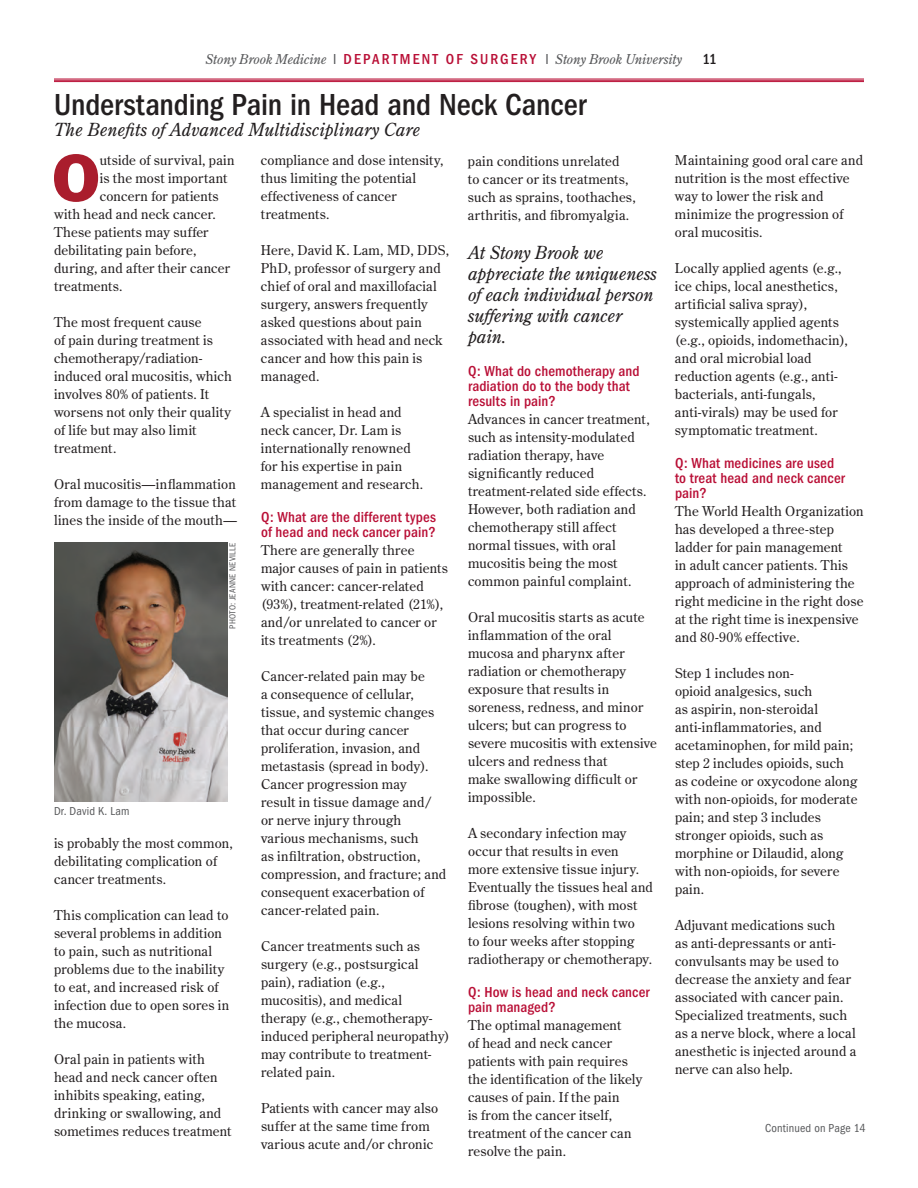
<style>
.page{position:relative;width:918px;height:1188px;background:#fff}
.page>*{position:absolute;margin:0;border:0;box-sizing:border-box;transform-origin:0 0}
.t1{font:61.05px "Franklin Gothic";color:#aa1d2d}
.t2{font:500 condensed 31.5px "Franklin Gothic";letter-spacing:-.005em;color:#231f20}
.t3{font:italic 18px/21px "Century Old Style";letter-spacing:-.005em;color:#231f20}
.t4{font:500 condensed 15px/15px "Franklin Gothic";letter-spacing:.01em;color:#b90f36}
.t5{font:500 condensed 15px "Franklin Gothic";color:#231f20}
.t6{font:13.5px/18px "Century Old Style";letter-spacing:.015em;color:#231f20}
.t7{font:italic 13.5px "Century Old Style Std";letter-spacing:-.01em;color:#57585a}
.t8{font:condensed 12px "Franklin Gothic";letter-spacing:.01em;color:#57585a}
.t9{font:condensed 9px "Franklin Gothic";letter-spacing:.025em;color:#57585a}
.s1{font-family:"Franklin Gothic";font-style:normal;font-stretch:condensed;font-size:15px}
.s2{font-family:"Franklin Gothic";font-weight:500;font-style:normal;font-stretch:condensed;font-size:15px;color:#b90f36}
</style>
<div class="page">
<hr style="left:54px;top:79px;width:810px;height:1px;background:#b90f36">
<hr style="left:54px;top:80px;width:810px;height:1px;background:#b90f36">
<hr style="left:54px;top:81px;width:810px;height:1px;background:#b90f36">
<img style="left:54px;top:543px;width:174px;height:259px">
<p class="t7" style="left:206px;top:51px;width:478px">Stony Brook Medicine <span class="s1">I</span> <span class="s2">DEPAR T MEN T OF SURGERY</span> <span class="s1">I</span> Stony Brook University</p>
<p class="t5" style="left:702px;top:51px;width:16px">11</p>
<h2 class="t2" style="left:54px;top:87px;width:534px">Understanding Pain in Head and Neck Cancer</h2>
<h3 class="t3" style="left:54px;top:119px;width:368px">The Benefits of Advanced Multidisciplinary Care</h3>
<h1 class="t1" style="left:52px;top:139px;width:49px">O</h1>
<p class="t6" style="left:100px;top:151px;width:136px">utside of survival, pain</p>
<p class="t6" style="left:261px;top:151px;width:184px">compliance and dose intensity, thus limiting the potential effectiveness of cancer treatments.</p>
<p class="t6" style="left:261px;top:241px;width:190px">Here, David K. Lam, MD, DDS,<br>PhD, professor of surgery and chief of oral and maxillofacial surgery, answers frequently asked questions about pain associated with head and neck cancer and how this pain is managed.</p>
<p class="t6" style="left:261px;top:403px;width:164px">A specialist in head and neck cancer, Dr. Lam is internationally renowned for his expertise in pain management and research.</p>
<p class="t4" style="left:261px;top:510px;width:176px">Q: What are the different types of head and neck cancer pain?</p>
<p class="t6" style="left:261px;top:541px;width:188px">There are generally three major causes of pain in patients with cancer: cancer-related (93%), treatment-related (21%), and/or unrelated to cancer or its treatments (2%).</p>
<p class="t6" style="left:261px;top:667px;width:187px">Cancer-related pain may be<br>a consequence of cellular, tissue, and systemic changes that occur during cancer proliferation, invasion, and metastasis (spread in body).<br>Cancer progression may<br>result in tissue damage and/ or nerve injury through various mechanisms, such<br>as infiltration, obstruction, compression, and fracture; and consequent exacerbation of cancer-related pain.</p>
<p class="t6" style="left:261px;top:937px;width:190px">Cancer treatments such as surgery (e.g., postsurgical pain), radiation (e.g., mucositis), and medical therapy (e.g., chemotherapy&shy;induced peripheral neuropathy) may contribute to treatment&shy;related pain.</p>
<p class="t6" style="left:261px;top:1099px;width:179px">Patients with cancer may also suffer at the same time from various acute and/or chronic</p>
<p class="t6" style="left:675px;top:151px;width:190px">Maintaining good oral care and nutrition is the most effective way to lower the risk and minimize the progression of oral mucositis.</p>
<p class="t6" style="left:675px;top:259px;width:174px">Locally applied agents (e.g., ice chips, local anesthetics, artificial saliva spray), systemically applied agents (e.g., opioids, indomethacin), and oral microbial load reduction agents (e.g., anti&shy;bacterials, anti-fungals, anti-virals) may be used for symptomatic treatment.</p>
<p class="t4" style="left:675px;top:456px;width:171px">Q: What medicines are used to treat head and neck cancer pain?</p>
<p class="t6" style="left:675px;top:502px;width:190px">The World Health Organization has developed a three-step ladder for pain management<br>in adult cancer patients. This approach of administering the right medicine in the right dose at the right time is inexpensive and 80-90% effective.</p>
<p class="t6" style="left:675px;top:664px;width:184px">Step 1 includes non-<br>opioid analgesics, such<br>as aspirin, non-steroidal anti-inflammatories, and acetaminophen, for mild pain; step 2 includes opioids, such as codeine or oxycodone along with non-opioids, for moderate pain; and step 3 includes stronger opioids, such as morphine or Dilaudid, along with non-opioids, for severe pain.</p>
<p class="t6" style="left:675px;top:916px;width:183px">Adjuvant medications such<br>as anti-depressants or anti&shy;convulsants may be used to decrease the anxiety and fear associated with cancer pain.<br>Specialized treatments, such as a nerve block, where a local anesthetic is injected around a nerve can also help.</p>
<p class="t6" style="left:468px;top:152px;width:169px">pain conditions unrelated<br>to cancer or its treatments, such as sprains, toothaches, arthritis, and fibromyalgia.</p>
<h3 class="t3" style="left:468px;top:242px;width:190px">At Stony Brook we appreciate the uniqueness of each individual person suffering with cancer pain.</h3>
<p class="t4" style="left:468px;top:364px;width:173px">Q: What do chemotherapy and radiation do to the body that results in pain?</p>
<p class="t6" style="left:468px;top:410px;width:183px">Advances in cancer treatment, such as intensity-modulated radiation therapy, have significantly reduced treatment-related side effects.<br>However, both radiation and chemotherapy still affect normal tissues, with oral mucositis being the most common painful complaint.</p>
<p class="t6" style="left:468px;top:608px;width:190px">Oral mucositis starts as acute inflammation of the oral mucosa and pharynx after radiation or chemotherapy exposure that results in soreness, redness, and minor ulcers; but can progress to severe mucositis with extensive ulcers and redness that<br>make swallowing difficult or impossible.</p>
<p class="t6" style="left:468px;top:824px;width:187px">A secondary infection may occur that results in even<br>more extensive tissue injury.<br>Eventually the tissues heal and fibrose (toughen), with most lesions resolving within two<br>to four weeks after stopping radiotherapy or chemotherapy.</p>
<p class="t4" style="left:468px;top:985px;width:183px">Q: How is head and neck cancer pain managed?</p>
<p class="t6" style="left:468px;top:1016px;width:176px">The optimal management<br>of head and neck cancer patients with pain requires the identification of the likely causes of pain. If the pain<br>is from the cancer itself, treatment of the cancer can resolve the pain.</p>
<p class="t6" style="left:100px;top:169px;width:129px">is the most important</p>
<p class="t6" style="left:100px;top:187px;width:120px">concern for patients</p>
<p class="t6" style="left:54px;top:205px;width:164px">with head and neck cancer.</p>
<p class="t6" style="left:54px;top:223px;width:156px">These patients may suffer</p>
<p class="t6" style="left:54px;top:241px;width:144px">debilitating pain before,</p>
<p class="t6" style="left:54px;top:259px;width:178px">during, and after their cancer</p>
<p class="t6" style="left:54px;top:277px;width:70px">treatments.</p>
<p class="t6" style="left:54px;top:313px;width:179px">The most frequent cause<br>of pain during treatment is chemotherapy/radiation&shy;induced oral mucositis, which involves 80% of patients. It worsens not only their quality of life but may also limit treatment.</p>
<p class="t6" style="left:54px;top:475px;width:185px;text-align:justify">Oral mucositis—inflammation from damage to the tissue that lines the inside of the mouth—</p>
<p class="t9" style="left:227px;top:629px;width:87px;rotate:-90deg">PHOTO: JEANNE NEVILLE</p>
<p class="t8" style="left:54px;top:804px;width:77px">Dr. David K. Lam</p>
<p class="t6" style="left:54px;top:834px;width:181px">is probably the most common, debilitating complication of cancer treatments.</p>
<p class="t6" style="left:54px;top:906px;width:177px">This complication can lead to several problems in addition to pain, such as nutritional problems due to the inability to eat, and increased risk of infection due to open sores in the mucosa.</p>
<p class="t6" style="left:54px;top:1050px;width:179px">Oral pain in patients with head and neck cancer often inhibits speaking, eating, drinking or swallowing, and sometimes reduces treatment</p>
<p class="t8" style="left:765px;top:1121px;width:102px">Continued on Page 14</p>
</div>
